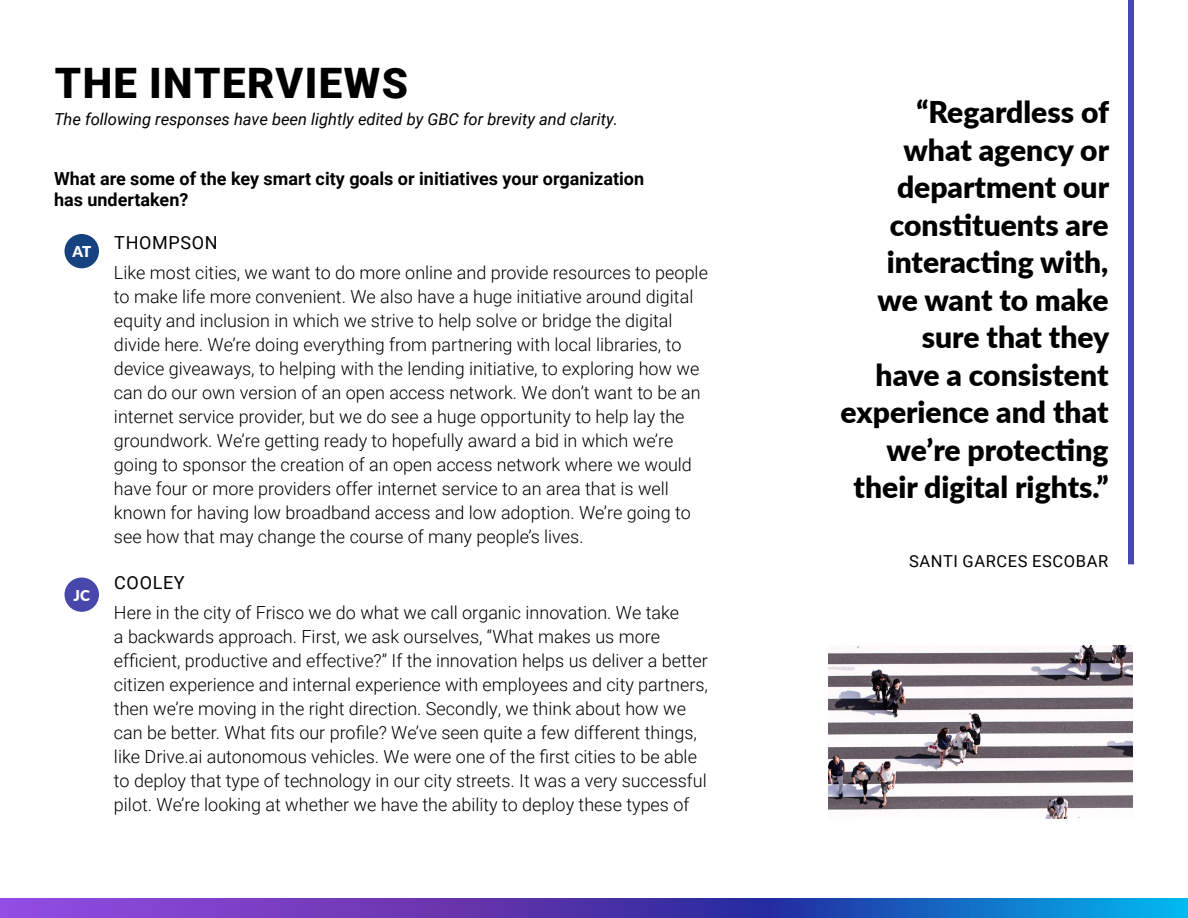
<style>
.page{position:relative;width:1188px;height:918px;background:#fff}
.page>*{position:absolute;margin:0;border:0;box-sizing:border-box;transform-origin:0 0}
.t1{font:900 42px "Roboto";letter-spacing:.035em;color:#000}
.t2{font:900 30px/37.5px "Lato";color:#000;text-align:right}
.t3{font:300 18px/24px "Roboto";color:#000}
.t4{font:700 18px/21.6px "Roboto";color:#000}
.t5{font:18px "Roboto";letter-spacing:.035em;color:#000}
.t6{font:italic 16.5px "Roboto";color:#000}
.t7{font:16.5px "Roboto";letter-spacing:.035em;color:#000}
.t8{font:900 15px "Lato";color:#fff}
</style>
<div class="page">
<svg style="left:0;top:898px;width:1188px;height:20px;background:#494dbf"></svg>
<div style="left:1128px;top:0;width:6px;height:564px;background:#4848ac"></div>
<div style="left:64px;top:578px;width:35px;height:34px;background:#4848ac;border-radius:50%"></div>
<div style="left:64px;top:234px;width:35px;height:34px;background:#164280;border-radius:50%"></div>
<img style="left:828px;top:645px;width:304px;height:174px">
<h1 class="t1" style="left:55px;top:54px;width:355px">THE INTERVIEWS</h1>
<p class="t6" style="left:54px;top:108px;width:565px">The following responses have been lightly edited by GBC for brevity and clarity.</p>
<p class="t4" style="left:54px;top:167px;width:592px">What are some of the key smart city goals or initiatives your organization has undertaken?</p>
<p class="t5" style="left:114px;top:230px;width:105px">THOMPSON</p>
<p class="t3" style="left:114px;top:260px;width:596px">Like most cities, we want to do more online and provide resources to people to make life more convenient. We also have a huge initiative around digital equity and inclusion in which we strive to help solve or bridge the digital divide here. We’re doing everything from partnering with local libraries, to device giveaways, to helping with the lending initiative, to exploring how we can do our own version of an open access network. We don’t want to be an internet service provider, but we do see a huge opportunity to help lay the groundwork. We’re getting ready to hopefully award a bid in which we’re going to sponsor the creation of an open access network where we would have four or more providers offer internet service to an area that is well known for having low broadband access and low adoption. We’re going to see how that may change the course of many people’s lives.</p>
<p class="t5" style="left:114px;top:570px;width:72px">COOLEY</p>
<p class="t3" style="left:114px;top:600px;width:595px">Here in the city of Frisco we do what we call organic innovation. We take<br>a backwards approach. First, we ask ourselves, “What makes us more efficient, productive and effective?” If the innovation helps us deliver a better citizen experience and internal experience with employees and city partners, then we’re moving in the right direction. Secondly, we think about how we can be better. What fits our profile? We’ve seen quite a few different things, like Drive.ai autonomous vehicles. We were one of the first cities to be able to deploy that type of technology in our city streets. It was a very successful pilot. We’re looking at whether we have the ability to deploy these types of</p>
<p class="t8" style="left:73px;top:240px;width:20px">AT</p>
<p class="t8" style="left:74px;top:584px;width:18px">JC</p>
<h2 class="t2" style="left:841px;top:92px;width:270px">“Regardless of<br>what agency or department our constituents are interacting with, we want to make sure that they<br>have a consistent experience and that we’re protecting their digital rights.”</h2>
<p class="t7" style="left:909px;top:550px;width:200px">SANTI GARCES ESCOBAR</p>
</div>
